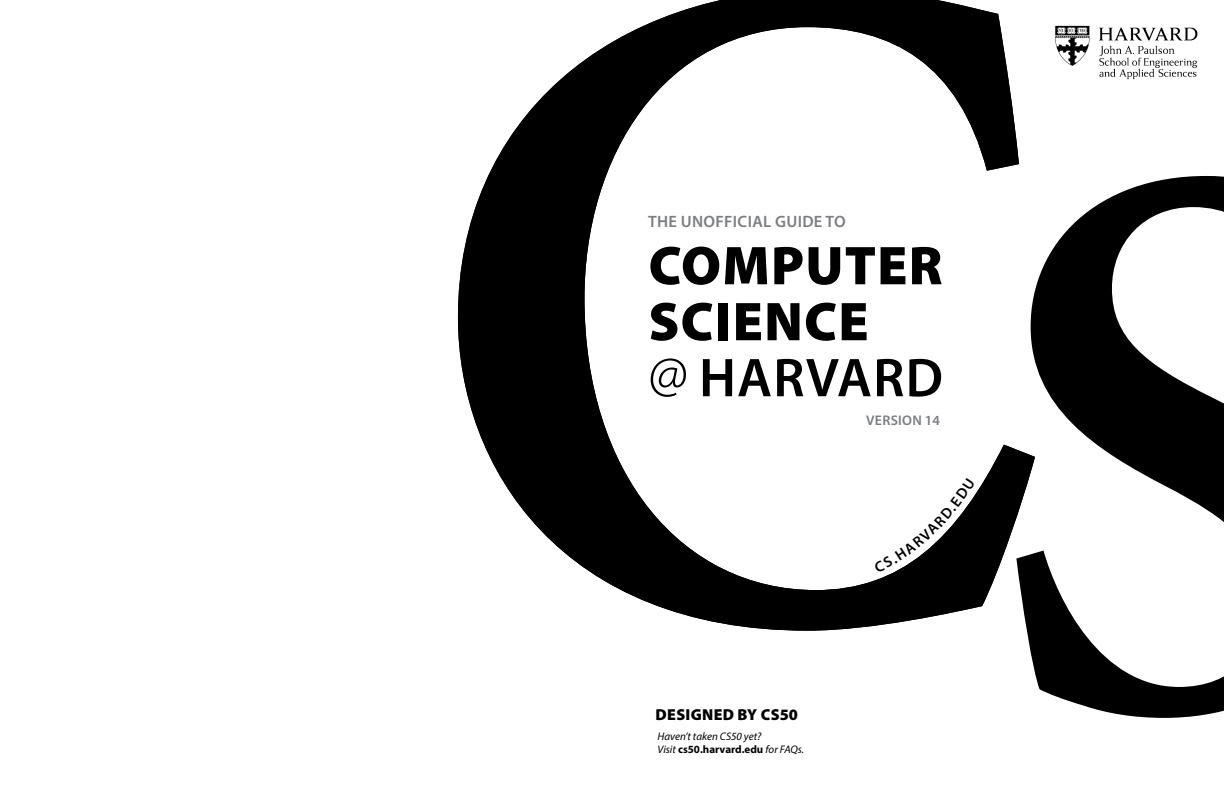
<style>
.page{position:relative;width:1224px;height:792px;background:#fff}
.page>*{position:absolute;margin:0;border:0;box-sizing:border-box;transform-origin:0 0}
.t1{font:600 797px "Minion Pro";color:#000}
.t2{font:900 55px/56px "Myriad Pro";letter-spacing:.02em;color:#000}
.t3{font:600 16.5px "Myriad Pro";letter-spacing:.02em;color:#7c7e81}
.t4{font:900 15.9px "Myriad Pro";letter-spacing:.02em;color:#000}
.t5{font:600 14px "Myriad Pro";letter-spacing:.02em;color:#7c7e81}
.t6{font:italic 11px/13.2px "Myriad Pro";color:#000}
.s1{font-weight:300}
.s2{font-weight:600}
.s3{font-weight:700;font-style:normal}
</style>
<div class="page">
<img style="left:1055px;top:25px;width:143px;height:55px">
<svg style="left:458px;top:0;width:577px;height:631px"></svg>
<svg style="left:874px;top:478px;width:101px;height:95px"></svg>
<h3 class="t3" style="left:648px;top:211px;width:199px">THE UNOFFICIAL GUIDE TO</h3>
<h2 class="t2" style="left:649px;top:238px;width:296px">COMPUTER<br>SCIENCE<br><span class="s1">@</span> <span class="s2">HARVARD</span></h2>
<p class="t5" style="left:866px;top:412px;width:75px">VERSION 14</p>
<h3 class="t4" style="left:656px;top:706px;width:144px">DESIGNED BY CS50</h3>
<p class="t6" style="left:658px;top:730px;width:148px">Haven’t taken CS50 yet?<br>Visit <span class="s3">cs50.harvard.edu</span> for FAQs.</p>
<h1 class="t1" style="left:985px;top:-100px;width:395px">S</h1>
</div>
